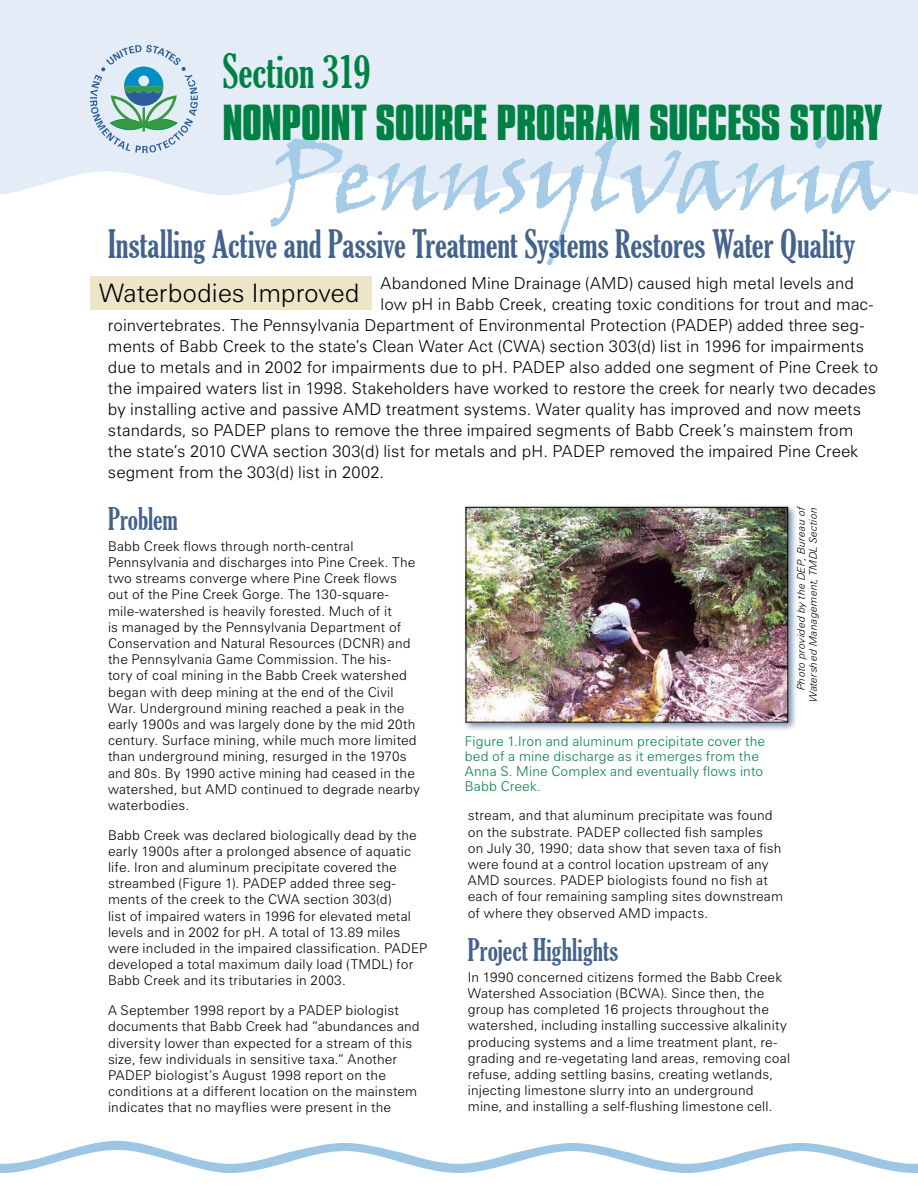
<style>
.page{position:relative;width:918px;height:1188px;background:#fff}
.page>*{position:absolute;margin:0;border:0;box-sizing:border-box;transform-origin:0 0}
.title_state_name{font:97.5px "Viner Hand ITC";letter-spacing:-.03em;color:#a5cbe7}
.title_line_1{font:extra-condensed 45px "Gloucester";letter-spacing:-.005em;color:#008144}
.title_line_2{font:700 43.5px "Compacta BT";letter-spacing:-.01em;color:#008144}
.title_story{font:extra-condensed 37.5px "Gloucester";color:#43638c}
.subhead_1{font:extra-condensed 30px "Gloucester";color:#43638c}
.title_restored{font:300 25.5px "Zurich BT";letter-spacing:-.005em;color:#000}
.body_text_intro{font:300 16.5px "Zurich BT";letter-spacing:.005em;color:#000}
.body_text{font:300 13.5px/16.2px "Zurich BT";letter-spacing:.015em;color:#000}
.t1{font:300 13.5px/15px "Zurich BT";letter-spacing:.015em;color:#008144}
.source{font:italic 300 10.5px/12px "Zurich BT";letter-spacing:.025em;color:#000;text-align:right}
</style>
<div class="page">
<svg style="left:0;top:1141px;width:918px;height:32px"></svg>
<div style="left:0;top:0;width:918px;height:195px;background:#e4edf7"></div>
<svg style="left:90px;top:45px;width:108px;height:108px;background:#b3d0d8"></svg>
<div style="left:90px;top:276px;width:282px;height:33px;background:#eee4c8"></div>
<div style="left:462px;top:503px;width:335px;height:228px;background:#43638c;opacity:.75"></div>
<img style="left:468px;top:509px;width:318px;height:211px">
<div style="left:466px;top:507px;width:322px;height:215px;border:1px solid #000"></div>
<p class="title_line_1" style="left:222px;top:45px;width:150px">Section 319</p>
<p class="title_line_2" style="left:222px;top:96px;width:661px">NONPOINT SOURCE PROGRAM SUCCESS STORY</p>
<p class="title_state_name" style="left:272px;top:116px;width:621px">Pennsylvania</p>
<p class="title_story" style="left:108px;top:223px;width:749px">Installing Active and Passive Treatment Systems Restores Water Quality</p>
<p class="body_text_intro" style="left:381px;top:273px;width:475px">Abandoned Mine Drainage (AMD) caused high metal levels and</p>
<p class="body_text_intro" style="left:381px;top:294px;width:494px">low pH in Babb Creek, creating toxic conditions for trout and mac-</p>
<p class="body_text_intro" style="left:108px;top:315px;width:758px">roinvertebrates. The Pennsylvania Department of Environmental Protection (PADEP) added three seg-</p>
<p class="body_text_intro" style="left:108px;top:336px;width:758px">ments of Babb Creek to the state’s Clean Water Act (CWA) section 303(d) list in 1996 for impairments</p>
<p class="body_text_intro" style="left:108px;top:357px;width:772px">due to metals and in 2002 for impairments due to pH. PADEP also added one segment of Pine Creek to</p>
<p class="body_text_intro" style="left:108px;top:378px;width:770px">the impaired waters list in 1998. Stakeholders have worked to restore the creek for nearly two decades</p>
<p class="body_text_intro" style="left:108px;top:399px;width:755px">by installing active and passive AMD treatment systems. Water quality has improved and now meets</p>
<p class="body_text_intro" style="left:108px;top:420px;width:747px">standards, so PADEP plans to remove the three impaired segments of Babb Creek’s mainstem from</p>
<p class="body_text_intro" style="left:108px;top:441px;width:752px">the state’s 2010 CWA section 303(d) list for metals and pH. PADEP removed the impaired Pine Creek</p>
<p class="body_text_intro" style="left:108px;top:462px;width:277px">segment from the 303(d) list in 2002.</p>
<p class="title_restored" style="left:99px;top:278px;width:262px">Waterbodies Improved</p>
<p class="subhead_1" style="left:108px;top:502px;width:71px">Problem</p>
<p class="body_text" style="left:108px;top:538px;width:313px">Babb Creek flows through north-central Pennsylvania and discharges into Pine Creek. The two streams converge where Pine Creek flows out of the Pine Creek Gorge. The 130-square&shy;mile-watershed is heavily forested. Much of it<br>is managed by the Pennsylvania Department of Conservation and Natural Resources (DCNR) and the Pennsylvania Game Commission. The his-<br>tory of coal mining in the Babb Creek watershed began with deep mining at the end of the Civil War. Underground mining reached a peak in the early 1900s and was largely done by the mid 20th century. Surface mining, while much more limited than underground mining, resurged in the 1970s and 80s. By 1990 active mining had ceased in the watershed, but AMD continued to degrade nearby waterbodies.</p>
<p class="body_text" style="left:108px;top:827px;width:321px">Babb Creek was declared biologically dead by the early 1900s after a prolonged absence of aquatic life. Iron and aluminum precipitate covered the streambed (Figure 1). PADEP added three seg&shy;ments of the creek to the CWA section 303(d)<br>list of impaired waters in 1996 for elevated metal levels and in 2002 for pH. A total of 13.89 miles were included in the impaired classification. PADEP developed a total maximum daily load (TMDL) for Babb Creek and its tributaries in 2003.</p>
<p class="body_text" style="left:108px;top:1002px;width:313px">A September 1998 report by a PADEP biologist documents that Babb Creek had “abundances and diversity lower than expected for a stream of this size, few individuals in sensitive taxa.” Another PADEP biologist’s August 1998 report on the conditions at a different location on the mainstem indicates that no mayflies were present in the</p>
<p class="source" style="left:795px;top:702px;width:198px;rotate:-90deg">Photo provided by the DEP, Bureau of<br>Watershed Management, TMDL Section</p>
<p class="t1" style="left:465px;top:734px;width:302px">Figure 1.Iron and aluminum precipitate cover the bed of a mine discharge as it emerges from the Anna S. Mine Complex and eventually flows into Babb Creek.</p>
<p class="body_text" style="left:468px;top:807px;width:317px">stream, and that aluminum precipitate was found on the substrate. PADEP collected fish samples<br>on July 30, 1990; data show that seven taxa of fish were found at a control location upstream of any AMD sources. PADEP biologists found no fish at each of four remaining sampling sites downstream of where they observed AMD impacts.</p>
<p class="subhead_1" style="left:468px;top:933px;width:152px">Project Highlights</p>
<p class="body_text" style="left:468px;top:969px;width:324px">In 1990 concerned citizens formed the Babb Creek Watershed Association (BCWA). Since then, the group has completed 16 projects throughout the watershed, including installing successive alkalinity producing systems and a lime treatment plant, re&shy;grading and re-vegetating land areas, removing coal refuse, adding settling basins, creating wetlands, injecting limestone slurry into an underground mine, and installing a self-flushing limestone cell.</p>
</div>
